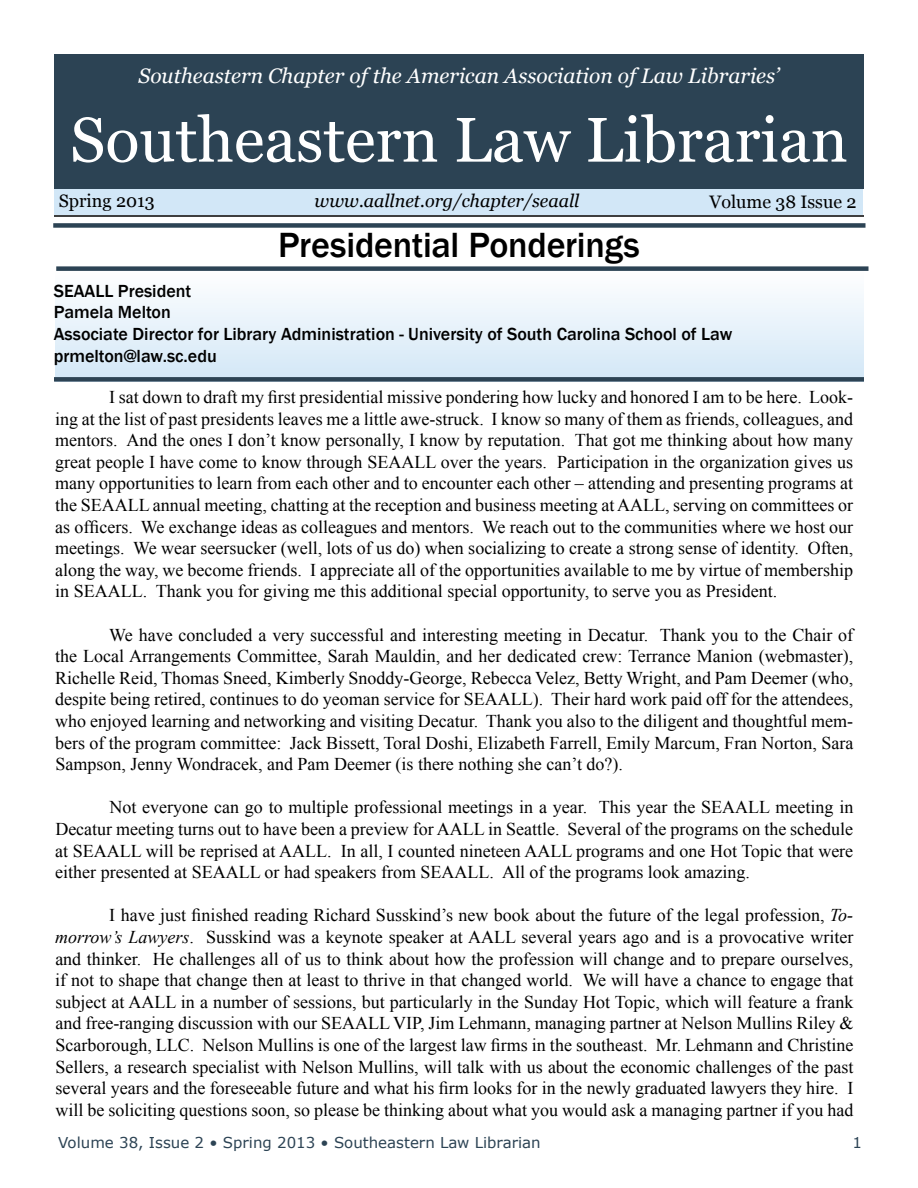
<style>
.page{position:relative;width:918px;height:1188px;background:#fff}
.page>*{position:absolute;margin:0;border:0;box-sizing:border-box;transform-origin:0 0}
.t1{font:63px "Georgia";color:#fff}
.t2{font:500 36px "Franklin Gothic";letter-spacing:-.005em;color:#000}
.t3{font:italic 21px "Georgia";color:#fff}
.t4{font:18px/21.6px "Times New Roman";color:#000;text-align:justify}
.t5{font:500 18px/21.6px "Franklin Gothic";color:#000}
.t6{font:italic 18px "Georgia";color:#000}
.t7{font:18px "Georgia";color:#000}
.t8{font:15px "Verdana";color:#2c4354}
.s1{font-style:italic}
</style>
<div class="page">
<div style="left:54px;top:55px;width:809px;height:134px;background:#2c4354"></div>
<div style="left:55px;top:190px;width:808px;height:25px;background:#d2e7f7"></div>
<hr style="left:54px;top:215px;width:810px;height:2px;background:#000">
<div style="left:55px;top:271px;width:809px;height:111px;background:linear-gradient(to bottom,#fefefe,#d2e7f7)"></div>
<div style="left:54px;top:377px;width:810px;height:5px;background:#2c4354"></div>
<div style="left:56px;top:266px;width:813px;height:5px;background:#2c4354"></div>
<div style="left:53px;top:223px;width:813px;height:5px;background:#2c4354"></div>
<p class="t3" style="left:139px;top:63px;width:642px">Southeastern Chapter of the American Association of Law Libraries’</p>
<h1 class="t1" style="left:70px;top:102px;width:779px">Southeastern Law Librarian</h1>
<p class="t7" style="left:59px;top:190px;width:97px">Spring 2013</p>
<p class="t6" style="left:315px;top:190px;width:266px">www.aallnet.org/chapter/seaall</p>
<p class="t7" style="left:709px;top:191px;width:149px">Volume 38 Issue 2</p>
<h2 class="t2" style="left:278px;top:223px;width:363px">Presidential Ponderings</h2>
<p class="t5" style="left:54px;top:280px;width:680px">SEAALL President<br>Pamela Melton<br>Associate Director for Library Administration - University of South Carolina School of Law prmelton@law.sc.edu</p>
<p class="t4" style="left:55px;top:386px;width:800px;text-indent:54px">I sat down to draft my first presidential missive pondering how lucky and honored I am to be here. Look&shy;ing at the list of past presidents leaves me a little awe-struck. I know so many of them as friends, colleagues, and mentors. And the ones I don’t know personally, I know by reputation. That got me thinking about how many great people I have come to know through SEAALL over the years. Participation in the organization gives us many opportunities to learn from each other and to encounter each other – attending and presenting programs at the SEAALL annual meeting, chatting at the reception and business meeting at AALL, serving on committees or as officers. We exchange ideas as colleagues and mentors. We reach out to the communities where we host our meetings. We wear seersucker (well, lots of us do) when socializing to create a strong sense of identity. Often, along the way, we become friends. I appreciate all of the opportunities available to me by virtue of membership in SEAALL. Thank you for giving me this additional special opportunity, to serve you as President.</p>
<p class="t4" style="left:55px;top:624px;width:800px;text-indent:54px">We have concluded a very successful and interesting meeting in Decatur. Thank you to the Chair of the Local Arrangements Committee, Sarah Mauldin, and her dedicated crew: Terrance Manion (webmaster), Richelle Reid, Thomas Sneed, Kimberly Snoddy-George, Rebecca Velez, Betty Wright, and Pam Deemer (who, despite being retired, continues to do yeoman service for SEAALL). Their hard work paid off for the attendees, who enjoyed learning and networking and visiting Decatur. Thank you also to the diligent and thoughtful mem&shy;bers of the program committee: Jack Bissett, Toral Doshi, Elizabeth Farrell, Emily Marcum, Fran Norton, Sara Sampson, Jenny Wondracek, and Pam Deemer (is there nothing she can’t do?).</p>
<p class="t4" style="left:55px;top:796px;width:800px;text-indent:54px">Not everyone can go to multiple professional meetings in a year. This year the SEAALL meeting in Decatur meeting turns out to have been a preview for AALL in Seattle. Several of the programs on the schedule at SEAALL will be reprised at AALL. In all, I counted nineteen AALL programs and one Hot Topic that were either presented at SEAALL or had speakers from SEAALL. All of the programs look amazing.</p>
<p class="t4" style="left:55px;top:904px;width:800px;text-indent:54px">I have just finished reading Richard Susskind’s new book about the future of the legal profession, <span class="s1">To&shy;morrow’s Lawyers</span>. Susskind was a keynote speaker at AALL several years ago and is a provocative writer and thinker. He challenges all of us to think about how the profession will change and to prepare ourselves, if not to shape that change then at least to thrive in that changed world. We will have a chance to engage that subject at AALL in a number of sessions, but particularly in the Sunday Hot Topic, which will feature a frank and free-ranging discussion with our SEAALL VIP, Jim Lehmann, managing partner at Nelson Mullins Riley &amp; Scarborough, LLC. Nelson Mullins is one of the largest law firms in the southeast. Mr. Lehmann and Christine Sellers, a research specialist with Nelson Mullins, will talk with us about the economic challenges of the past several years and the foreseeable future and what his firm looks for in the newly graduated lawyers they hire. I will be soliciting questions soon, so please be thinking about what you would ask a managing partner if you had</p>
<p class="t8" style="left:58px;top:1133px;width:484px">Volume 38, Issue 2 • Spring 2013 • Southeastern Law Librarian</p>
<p class="t8" style="left:853px;top:1133px;width:11px">1</p>
</div>
